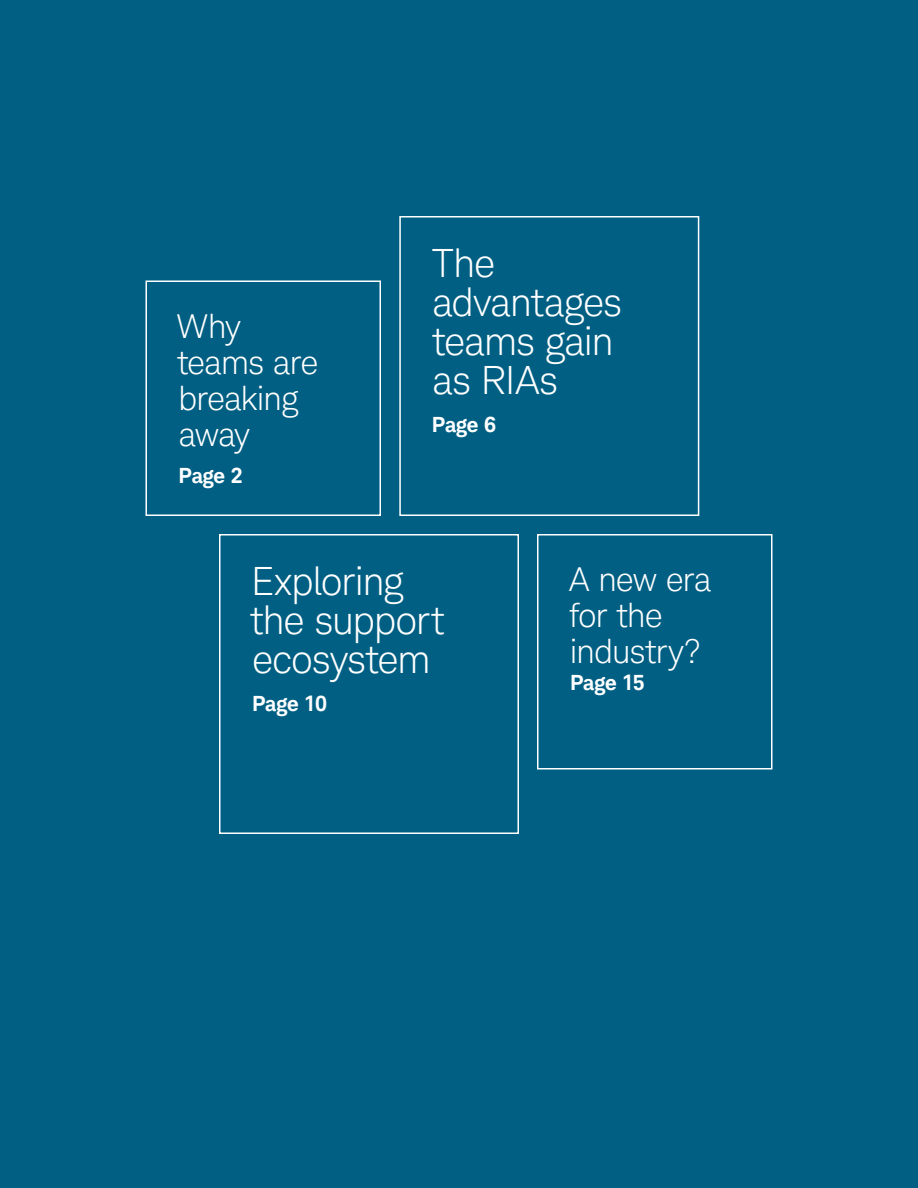
<style>
.page{position:relative;width:918px;height:1188px;background:#005f83}
.page>*{position:absolute;margin:0;border:0;box-sizing:border-box;transform-origin:0 0}
.t1{font:300 39px/39px "Charles Modern";letter-spacing:-.015em;color:#fff}
.t2{font:300 33px/36px "Charles Modern";letter-spacing:-.02em;color:#fff}
.t3{font:700 21px "Charles Modern";letter-spacing:-.005em;color:#fff}
</style>
<div class="page">
<div style="left:399px;top:216px;width:300px;height:300px;border:2px solid #fff"></div>
<div style="left:219px;top:534px;width:300px;height:300px;border:2px solid #fff"></div>
<div style="left:537px;top:534px;width:235px;height:236px;border:2px solid #fff"></div>
<div style="left:146px;top:280px;width:235px;height:236px;border:2px solid #fff"></div>
<p class="t2" style="left:177px;top:308px;width:143px">Why teams are breaking away</p>
<p class="t3" style="left:179px;top:463px;width:65px">Page 2</p>
<p class="t1" style="left:432px;top:244px;width:191px">The advantages teams gain as RIAs</p>
<p class="t3" style="left:432px;top:412px;width:65px">Page 6</p>
<p class="t1" style="left:250px;top:562px;width:195px">Exploring the support ecosystem</p>
<p class="t3" style="left:252px;top:691px;width:76px">Page 10</p>
<p class="t2" style="left:569px;top:561px;width:143px">A new era for the industry?</p>
<p class="t3" style="left:570px;top:670px;width:76px">Page 15</p>
</div>
